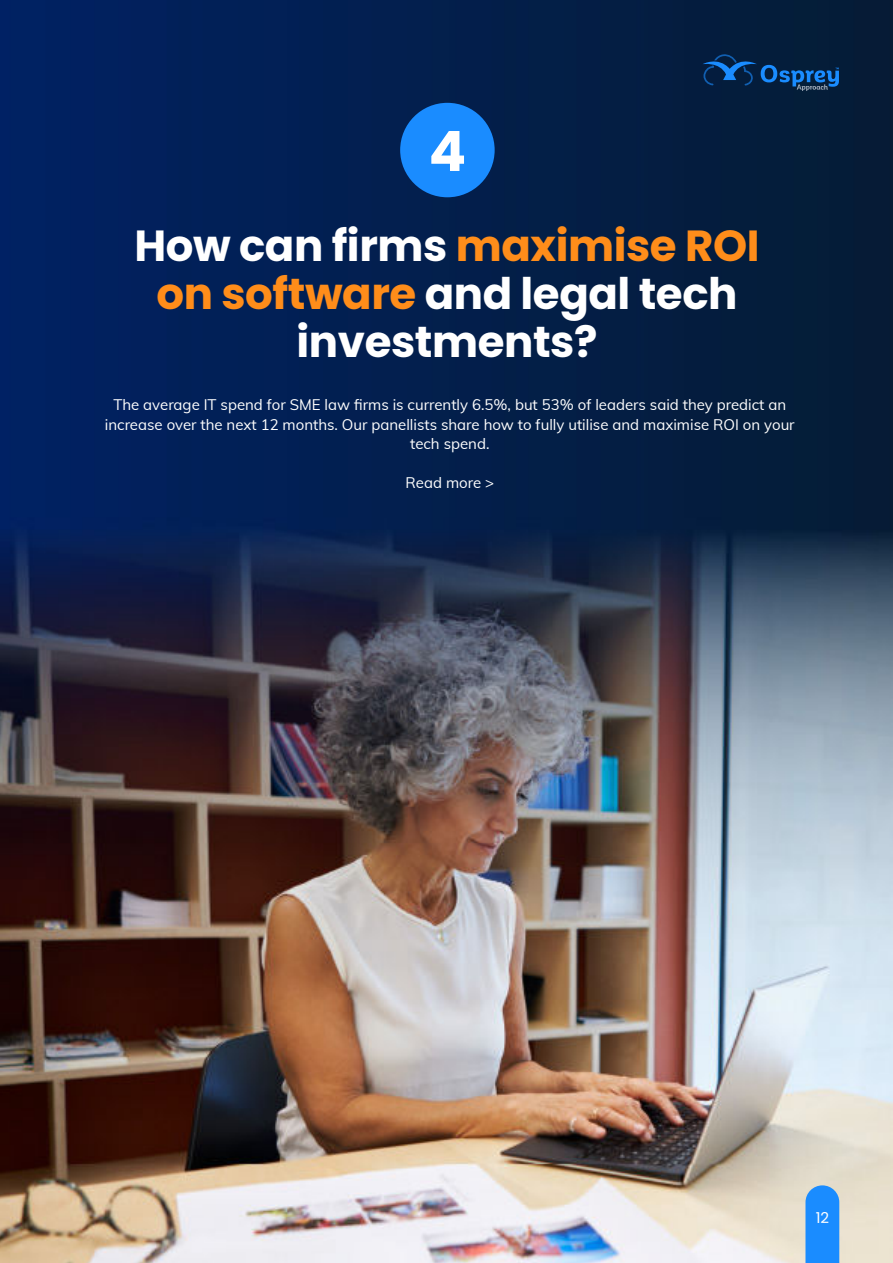
<style>
.page{position:relative;width:893px;height:1263px;background:#fff}
.page>*{position:absolute;margin:0;border:0;box-sizing:border-box;transform-origin:0 0}
.t1{font:700 55.5px "Poppins";color:#fff}
.t2{font:700 43.5px/48px "Poppins";letter-spacing:-.01em;color:#fff;text-align:center}
.t3{font:15px/19.5px "Muli";color:#fff;text-align:center}
.t4{font:15px "Poppins";color:#fff}
.s1{color:#ff8d1a}
</style>
<div class="page">
<img style="left:0;top:0;width:893px;height:1263px">
<svg style="left:805px;top:1185px;width:34px;height:78px;background:#2791fb"></svg>
<svg style="left:702px;top:54px;width:137px;height:37px;background:#0a3462"></svg>
<div style="left:400px;top:103px;width:95px;height:94px;background:#1a8cff;border-radius:50%"></div>
<h1 class="t1" style="left:429px;top:126px;width:39px">4</h1>
<h2 class="t2" style="left:134px;top:225px;width:627px">How can firms <span class="s1">maximise ROI on software</span> and legal tech investments?</h2>
<p class="t3" style="left:105px;top:394px;width:691px">The average IT spend for SME law firms is currently 6.5%, but 53% of leaders said they predict an increase over the next 12 months. Our panellists share how to fully utilise and maximise ROI on your tech spend.</p>
<p class="t3" style="left:406px;top:472px;width:90px">Read more &gt;</p>
<p class="t4" style="left:816px;top:1211px;width:15px">12</p>
</div>
